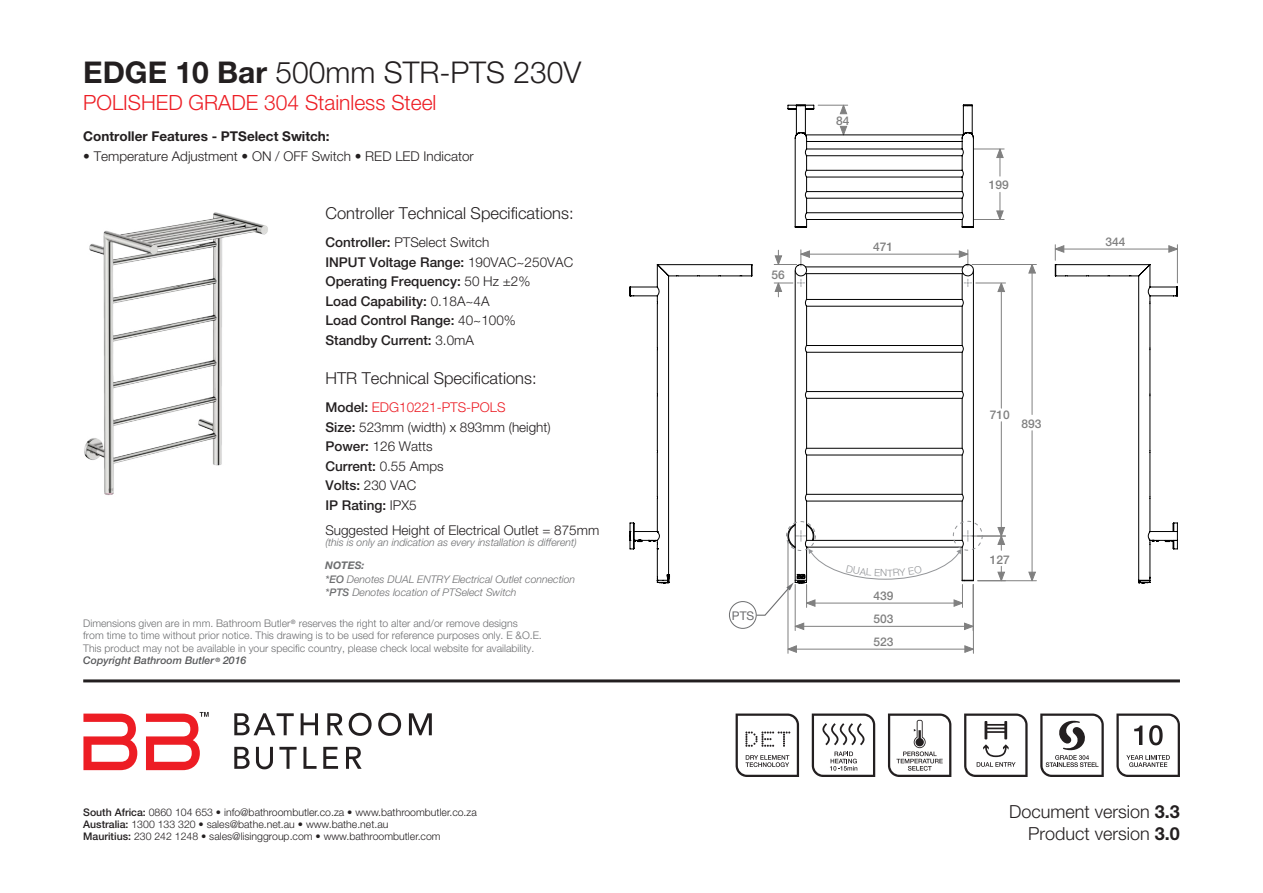
<style>
.page{position:relative;width:1263px;height:893px;background:#fff}
.page>*{position:absolute;margin:0;border:0;box-sizing:border-box;transform-origin:0 0}
.t1{font:300 30px "Helvetica Neue LT Std";color:#231f20}
.t2{font:300 21px "Helvetica Neue LT Std";color:#ed1d24}
.t3{font:300 18px/21.6px "Helvetica Neue LT Std";color:#231f20;text-align:right}
.t4{font:300 16.5px "Helvetica Neue LT Std";color:#231f20}
.t5{font:300 13.5px/19.5px "Helvetica Neue LT Std";color:#231f20}
.t6{font:500 13.5px/19.5px "Helvetica Neue LT Std";color:#231f20}
.t7{font:700 13.5px "Helvetica Neue LT Std";color:#231f20}
.t8{font:500 12px "Helvetica Neue LT Std";color:#808080}
.t9{font:12px "Helvetica Neue LT Std";color:#6d6e70}
.t10{font:300 10.5px/12.6px "Helvetica Neue LT Std";color:#6d6e70}
.t11{font:300 10.5px/12px "Helvetica Neue LT Std";color:#231f20}
.t12{font:italic 300 10.5px/13.5px "Helvetica Neue LT Std";color:#6d6e70}
.t13{font:300 10.05px "Helvetica Neue LT Std";color:#929497}
.s1{font-weight:700}
.s2{font-weight:300}
.s3{font-weight:500}
.s4{color:#ec1c24}
.s5{font-weight:500;font-style:italic;color:#58595b}
</style>
<div class="page">
<img style="left:84px;top:212px;width:184px;height:283px">
<hr style="left:83px;top:679px;width:1097px;height:3px;background:#231f20">
<svg style="left:735px;top:713px;width:64px;height:64px"></svg>
<svg style="left:812px;top:713px;width:63px;height:64px"></svg>
<svg style="left:888px;top:713px;width:63px;height:64px"></svg>
<svg style="left:1116px;top:713px;width:64px;height:64px"></svg>
<svg style="left:964px;top:713px;width:63px;height:64px"></svg>
<svg style="left:1040px;top:713px;width:64px;height:64px"></svg>
<hr style="left:974px;top:149px;width:30px;height:1px;background:#808080">
<hr style="left:974px;top:219px;width:30px;height:1px;background:#808080">
<hr style="left:788px;top:649px;width:185px;height:1px;background:#808080">
<hr style="left:788px;top:540px;width:1px;height:113px;background:#808080">
<hr style="left:973px;top:584px;width:1px;height:69px;background:#808080">
<hr style="left:795px;top:626px;width:178px;height:1px;background:#808080">
<hr style="left:795px;top:584px;width:1px;height:46px;background:#808080">
<hr style="left:1032px;top:431px;width:1px;height:150px;background:#808080">
<hr style="left:1032px;top:264px;width:1px;height:150px;background:#808080">
<hr style="left:978px;top:580px;width:58px;height:1px;background:#808080">
<hr style="left:972px;top:264px;width:64px;height:1px;background:#808080">
<svg style="left:996px;top:148px;width:8px;height:28px"></svg>
<svg style="left:996px;top:192px;width:8px;height:27px"></svg>
<svg style="left:787px;top:645px;width:10px;height:8px"></svg>
<svg style="left:964px;top:645px;width:9px;height:8px"></svg>
<svg style="left:794px;top:622px;width:10px;height:9px"></svg>
<svg style="left:964px;top:622px;width:9px;height:9px"></svg>
<svg style="left:1028px;top:571px;width:8px;height:11px"></svg>
<svg style="left:1028px;top:265px;width:8px;height:9px"></svg>
<svg style="left:1054px;top:245px;width:124px;height:338px"></svg>
<svg style="left:787px;top:104px;width:187px;height:124px"></svg>
<div style="left:729px;top:601px;width:28px;height:28px;border:1px solid #6d6e70;border-radius:50%"></div>
<svg style="left:83px;top:714px;width:54px;height:56px"></svg>
<svg style="left:146px;top:712px;width:63px;height:58px"></svg>
<svg style="left:234px;top:713px;width:60px;height:22px"></svg>
<svg style="left:301px;top:713px;width:17px;height:22px"></svg>
<svg style="left:327px;top:713px;width:16px;height:22px"></svg>
<svg style="left:349px;top:713px;width:23px;height:23px"></svg>
<svg style="left:378px;top:713px;width:23px;height:23px"></svg>
<svg style="left:409px;top:713px;width:23px;height:22px"></svg>
<svg style="left:234px;top:747px;width:16px;height:22px"></svg>
<svg style="left:256px;top:747px;width:17px;height:22px"></svg>
<svg style="left:279px;top:747px;width:18px;height:22px"></svg>
<svg style="left:303px;top:747px;width:14px;height:22px"></svg>
<svg style="left:323px;top:747px;width:15px;height:22px"></svg>
<svg style="left:346px;top:747px;width:16px;height:22px"></svg>
<svg style="left:629px;top:250px;width:376px;height:366px"></svg>
<h1 class="t1" style="left:83px;top:54px;width:499px"><span class="s1">EDGE 10 Bar</span> 500mm STR-PTS 230V</h1>
<h2 class="t2" style="left:83px;top:89px;width:355px">POLISHED GRADE 304 Stainless Steel</h2>
<p class="t7" style="left:83px;top:128px;width:248px">Controller Features - PTSelect Switch:</p>
<p class="t5" style="left:83px;top:146px;width:392px">• Temperature Adjustment • ON / OFF Switch • RED LED Indicator</p>
<h3 class="t4" style="left:325px;top:203px;width:250px">Controller Technical Specifications:</h3>
<p class="t6" style="left:325px;top:232px;width:249px">Controller: <span class="s2">PTSelect Switch<br></span>INPUT Voltage Range: <span class="s2">190VAC~250VAC<br></span>Operating Frequency: <span class="s2">50 Hz ±2%<br></span>Load Capability: <span class="s2">0.18A~4A<br></span>Load Control Range: <span class="s2">40~100%<br></span>Standby Current: <span class="s2">3.0mA</span></p>
<h3 class="t4" style="left:325px;top:368px;width:213px">HTR Technical Specifications:</h3>
<p class="t5" style="left:325px;top:398px;width:227px"><span class="s3">Model:</span> <span class="s4">EDG10221-PTS-POLS<br></span><span class="s3">Size:</span> 523mm (width) x 893mm (height)<br><span class="s3">Power:</span> 126 Watts<br><span class="s3">Current:</span> 0.55 Amps<br><span class="s3">Volts:</span> 230 VAC<br><span class="s3">IP Rating:</span> IPX5</p>
<p class="t5" style="left:325px;top:520px;width:275px">Suggested Height of Electrical Outlet = 875mm</p>
<p class="t12" style="left:325px;top:535px;width:253px">(this is only an indication as every installation is different)</p>
<p class="t12" style="left:325px;top:559px;width:251px"><span class="s1">NOTES:<br></span><span class="s3">*EO</span> Denotes DUAL ENTRY Electrical Outlet connection <span class="s3">*PTS</span> Denotes location of PTSelect Switch</p>
<p class="t10" style="left:83px;top:616px;width:460px">Dimensions given are in mm. Bathroom Butler<sup>®</sup> reserves the right to alter and/or remove designs<br>from time to time without prior notice. This drawing is to be used for reference purposes only. E &amp;O.E.<br>This product may not be available in your specific country, please check local website for availability.<br><span class="s5">Copyright Bathroom Butler</span> <sup>®</sup> <span class="s5">2016</span></p>
<p class="t11" style="left:83px;top:806px;width:395px"><span class="s3">South Africa:</span> 0860 104 653 • info@bathroombutler.co.za • www.bathroombutler.co.za<br><span class="s3">Australia:</span> 1300 133 320 • sales@bathe.net.au • www.bathe.net.au<br><span class="s3">Mauritius:</span> 230 242 1248 • sales@lisinggroup.com • www.bathroombutler.com</p>
<p class="t8" style="left:771px;top:268px;width:15px">56</p>
<p class="t8" style="left:836px;top:113px;width:15px">84</p>
<p class="t8" style="left:873px;top:240px;width:22px">471</p>
<p class="t9" style="left:732px;top:608px;width:24px">PTS</p>
<p class="t13" style="left:880px;top:567px;width:9px">N</p>
<p class="t8" style="left:874px;top:588px;width:22px">439</p>
<p class="t8" style="left:874px;top:612px;width:22px">503</p>
<p class="t8" style="left:874px;top:634px;width:22px">523</p>
<p class="t8" style="left:989px;top:177px;width:22px">199</p>
<p class="t8" style="left:1105px;top:235px;width:22px">344</p>
<p class="t8" style="left:990px;top:407px;width:22px">710</p>
<p class="t8" style="left:1021px;top:416px;width:22px">893</p>
<p class="t8" style="left:990px;top:552px;width:22px">127</p>
<h3 class="t3" style="left:1009px;top:800px;width:172px">Document version <span class="s1">3.3<br></span>Product version <span class="s1">3.0</span></h3>
</div>
